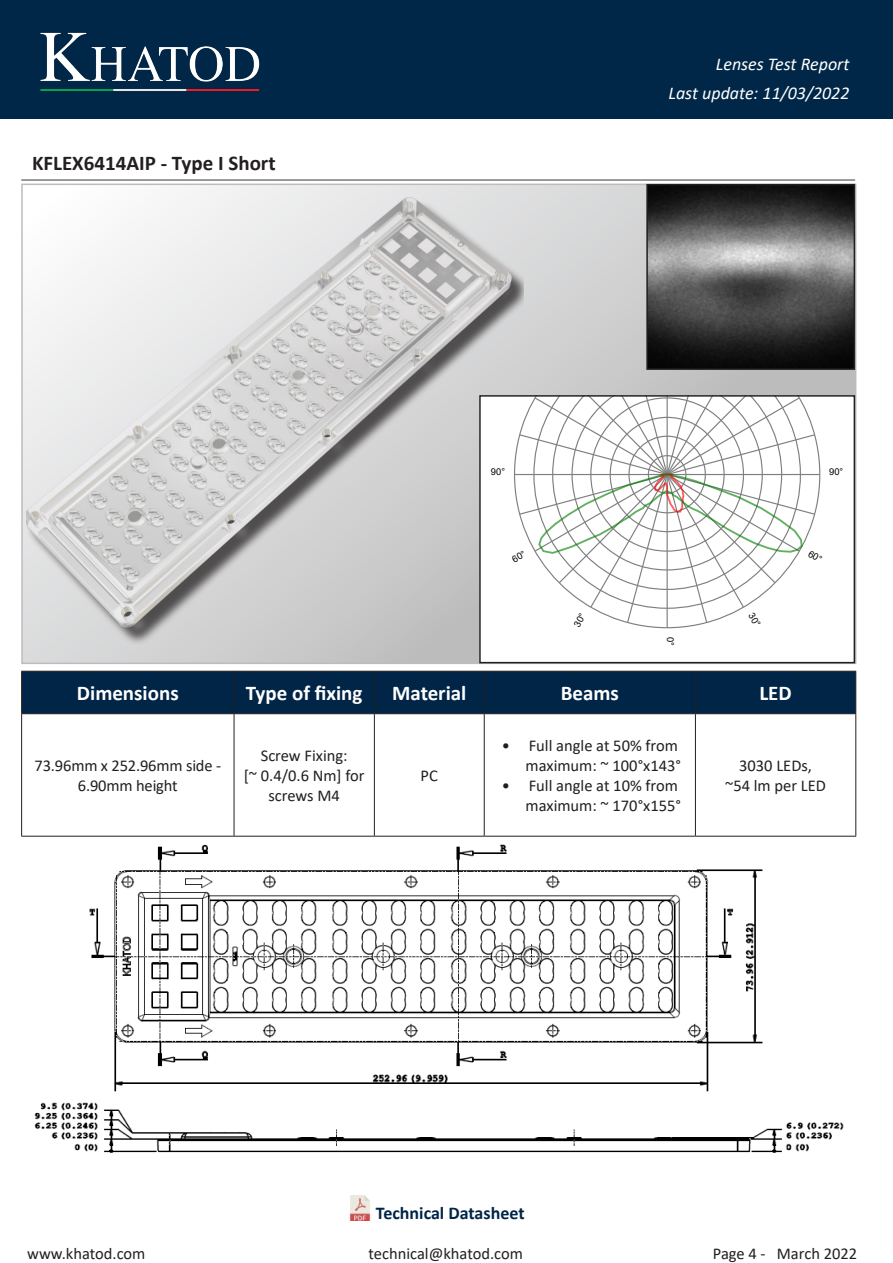
<style>
.page{position:relative;width:893px;height:1263px;background:#fff}
.page>*{position:absolute;margin:0;border:0;box-sizing:border-box;transform-origin:0 0}
.t1{font:700 21px "Calibri";color:#fff}
.t2{font:700 21px "Calibri";color:#231f20}
.t3{font:italic 18px/28.8px "Calibri";color:#fff;text-align:right}
.t4{font:700 18px "Calibri";color:#002547}
.t5{font:16.5px/19.8px "Calibri";color:#231f20;text-align:center}
.t6{font:9.45px "Arial";color:#000}
</style>
<div class="page">
<div style="left:0;top:0;width:893px;height:118px;background:#002748"></div>
<img style="left:21px;top:27px;width:260px;height:67px">
<div style="left:22px;top:184px;width:834px;height:479px;background:linear-gradient(to right,#fff,#b9b8b9)"></div>
<hr style="left:21px;top:179px;width:834px;height:2px;background:#231f20">
<img style="left:26px;top:190px;width:497px;height:472px">
<div style="left:22px;top:672px;width:833px;height:41px;background:#002547"></div>
<hr style="left:21px;top:671px;width:213px;height:1px;background:#231f20">
<hr style="left:21px;top:671px;width:1px;height:42px;background:#231f20">
<hr style="left:234px;top:671px;width:140px;height:1px;background:#231f20">
<hr style="left:234px;top:671px;width:1px;height:42px;background:#231f20">
<hr style="left:374px;top:671px;width:110px;height:1px;background:#231f20">
<hr style="left:374px;top:671px;width:1px;height:42px;background:#231f20">
<hr style="left:484px;top:671px;width:211px;height:1px;background:#231f20">
<hr style="left:484px;top:671px;width:1px;height:42px;background:#231f20">
<hr style="left:695px;top:671px;width:161px;height:1px;background:#231f20">
<hr style="left:695px;top:671px;width:1px;height:42px;background:#231f20">
<hr style="left:855px;top:671px;width:1px;height:42px;background:#231f20">
<hr style="left:21px;top:713px;width:213px;height:1px;background:#231f20">
<hr style="left:21px;top:714px;width:1px;height:122px;background:#231f20">
<hr style="left:234px;top:713px;width:140px;height:1px;background:#231f20">
<hr style="left:234px;top:714px;width:1px;height:122px;background:#231f20">
<hr style="left:374px;top:713px;width:110px;height:1px;background:#231f20">
<hr style="left:374px;top:714px;width:1px;height:122px;background:#231f20">
<hr style="left:484px;top:713px;width:211px;height:1px;background:#231f20">
<hr style="left:484px;top:714px;width:1px;height:122px;background:#231f20">
<hr style="left:695px;top:713px;width:161px;height:1px;background:#231f20">
<hr style="left:695px;top:714px;width:1px;height:122px;background:#231f20">
<hr style="left:855px;top:714px;width:1px;height:122px;background:#231f20">
<hr style="left:21px;top:836px;width:213px;height:1px;background:#231f20">
<hr style="left:234px;top:836px;width:140px;height:1px;background:#231f20">
<hr style="left:374px;top:836px;width:110px;height:1px;background:#231f20">
<hr style="left:484px;top:836px;width:211px;height:1px;background:#231f20">
<hr style="left:695px;top:836px;width:161px;height:1px;background:#231f20">
<img style="left:89px;top:844px;width:674px;height:248px">
<img style="left:34px;top:1102px;width:810px;height:51px">
<img style="left:649px;top:187px;width:203px;height:180px">
<div style="left:646px;top:184px;width:209px;height:186px;border:2px solid #231f20"></div>
<div style="left:480px;top:396px;width:374px;height:267px;background:#fff"></div>
<div style="left:479px;top:395px;width:376px;height:268px;border:2px solid #231f20"></div>
<img style="left:349px;top:1195px;width:22px;height:25px">
<svg style="left:511px;top:396px;width:312px;height:231px"></svg>
<p class="t2" style="left:32px;top:148px;width:245px">KFLEX6414AIP - Type I Short</p>
<p class="t3" style="left:668px;top:49px;width:183px">Lenses Test Report<br>Last update: 11/03/2022</p>
<p class="t6" style="left:491px;top:465px;width:16px">90°</p>
<p class="t6" style="left:829px;top:465px;width:16px">90°</p>
<p class="t6" style="left:677px;top:637px;width:11px;rotate:90deg">0°</p>
<p class="t1" style="left:77px;top:678px;width:103px">Dimensions</p>
<p class="t1" style="left:246px;top:678px;width:118px">Type of fixing</p>
<p class="t1" style="left:392px;top:678px;width:76px">Material</p>
<p class="t1" style="left:561px;top:678px;width:60px">Beams</p>
<p class="t1" style="left:759px;top:678px;width:34px">LED</p>
<p class="t5" style="left:35px;top:755px;width:188px">73.96mm x 252.96mm side -<br>6.90mm height</p>
<p class="t5" style="left:261px;top:745px;width:88px">Screw Fixing:</p>
<p class="t5" style="left:244px;top:765px;width:122px">[~ 0.4/0.6 Nm] for screws M4</p>
<p class="t5" style="left:421px;top:765px;width:19px">PC</p>
<p class="t5" style="left:502px;top:736px;width:181px;text-align:right">• Full angle at 50% from maximum: ~ 100°x143°</p>
<p class="t5" style="left:502px;top:775px;width:181px;text-align:right">• Full angle at 10% from maximum: ~ 170°x155°</p>
<p class="t5" style="left:725px;top:755px;width:102px">3030 LEDs, ~54 lm per LED</p>
<p class="t4" style="left:376px;top:1200px;width:150px">Technical Datasheet</p>
<p class="t5" style="left:27px;top:1243px;width:120px">www.khatod.com</p>
<p class="t5" style="left:368px;top:1243px;width:156px">technical@khatod.com</p>
<p class="t5" style="left:713px;top:1243px;width:146px">Page 4 - March 2022</p>
</div>
